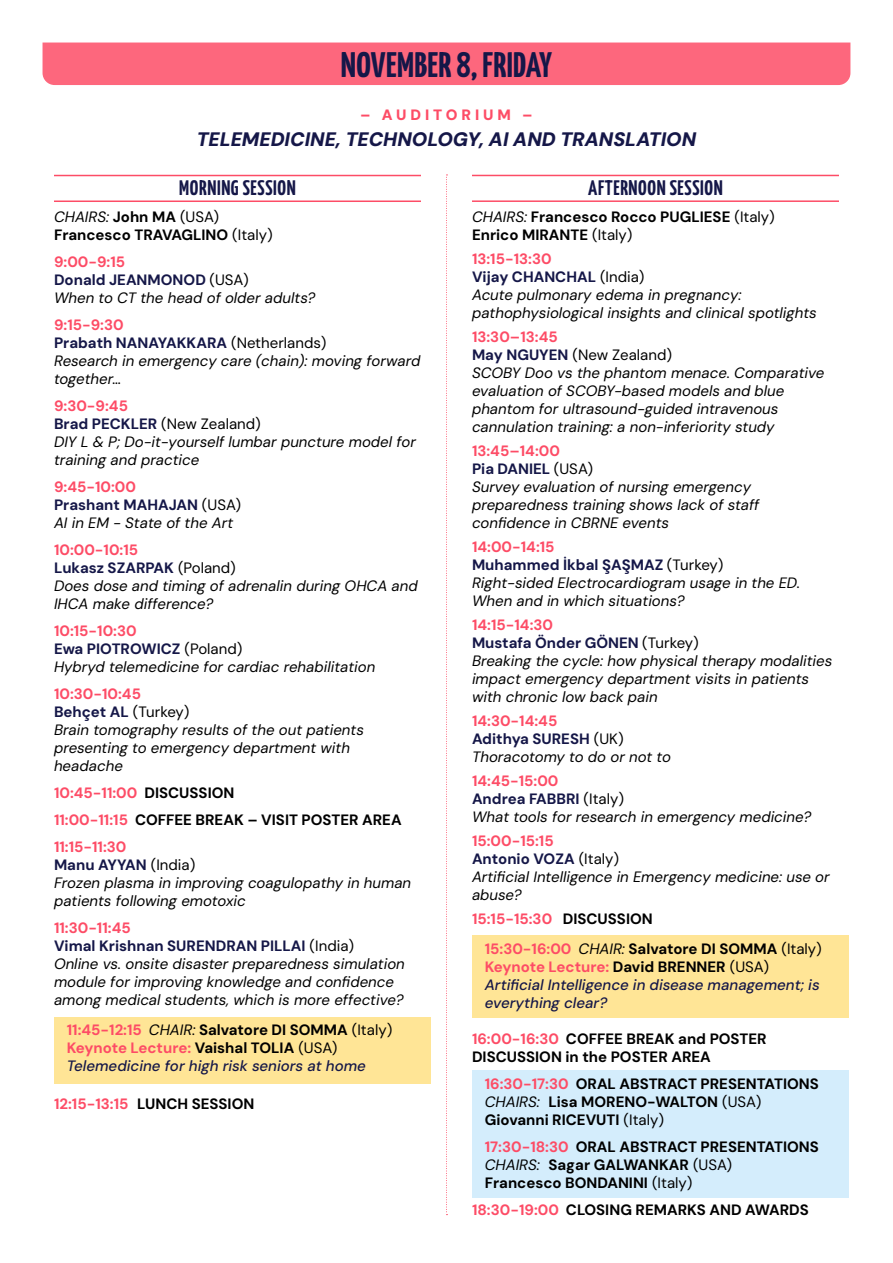
<style>
.page{position:relative;width:893px;height:1263px;background:#fff}
.page>*{position:absolute;margin:0;border:0;box-sizing:border-box;transform-origin:0 0}
.t1{font:700 35.55px "Yanone Kaffeesatz";letter-spacing:.01em;color:#151748}
.t2{font:700 21px "Yanone Kaffeesatz";letter-spacing:.03em;color:#151748}
.t3{font:italic 900 19.5px "DM Sans";color:#151748}
.t4{font:italic 15px/18px "DM Sans";color:#000}
.t5{font:700 15px/18px "DM Sans";color:#000}
.t6{font:italic 500 15px/18px "DM Sans";color:#151748}
.t7{font:700 15px/27px "DM Sans";color:#fd4c66}
.t8{font:900 15px "DM Sans";letter-spacing:.26em;color:#fd4c66}
.s1{font-weight:400;font-style:italic}
.s2{font-weight:400}
.s3{font-weight:700;font-style:normal;color:#fd4c66}
.s4{font-weight:700;font-style:normal;color:#151748}
.s5{font-style:normal}
.s6{font-weight:700;font-style:normal;color:#000}
.s7{font-weight:400;font-style:normal;color:#000}
.s8{color:#fd4c66}
</style>
<div class="page">
<div style="left:472px;top:935px;width:377px;height:83px;background:#ffe596"></div>
<div style="left:472px;top:1070px;width:377px;height:64px;background:#d4edfc"></div>
<div style="left:472px;top:1134px;width:377px;height:64px;background:#d4edfc"></div>
<div style="left:54px;top:1017px;width:377px;height:67px;background:#ffe596"></div>
<hr style="left:54px;top:175px;width:367px;height:1px;background:#fd4c66">
<hr style="left:54px;top:200px;width:367px;height:2px;background:#fd4c66">
<hr style="left:472px;top:175px;width:367px;height:1px;background:#fd4c66">
<hr style="left:472px;top:200px;width:367px;height:2px;background:#fd4c66">
<div style="left:43px;top:43px;width:807px;height:42px;background:#fd677d"></div>
<svg style="left:446px;top:175px;width:1px;height:1040px"></svg>
<h1 class="t1" style="left:341px;top:39px;width:213px">NOVEMBER8,FRIDAY</h1>
<p class="t8" style="left:522px;top:105px;width:12px">–</p>
<p class="t8" style="left:382px;top:105px;width:131px">AUDITORIUM</p>
<p class="t8" style="left:360px;top:105px;width:12px">–</p>
<h3 class="t3" style="left:197px;top:127px;width:501px">TELEMEDICINE, TECHNOLOGY, AI AND TRANSLATION</h3>
<h2 class="t2" style="left:179px;top:173px;width:118px">MORNING SESSION</h2>
<p class="t5" style="left:54px;top:208px;width:220px"><span class="s1">CHAIRS:</span> John MA <span class="s2">(USA(<br></span>Francesco TRAVAGLINO <span class="s2">(Italy(</span></p>
<p class="t4" style="left:54px;top:253px;width:263px"><span class="s3">9:00-9:15<br></span><span class="s4">Donald JEANMONOD</span> <span class="s5">(USA(<br></span>When to CT the head of older adults?</p>
<p class="t4" style="left:54px;top:316px;width:368px"><span class="s3">9:15-9:30<br></span><span class="s4">Prabath NANAYAKKARA</span> <span class="s5">(Netherlands(<br></span>Research in emergency care (chain :) moving forward together...</p>
<p class="t4" style="left:54px;top:397px;width:364px"><span class="s3">9:30-9:45<br></span><span class="s4">Brad PECKLER</span> <span class="s5">(New Zealand(<br></span>DIY L &amp; P; Do-it-yourself lumbar puncture model for training and practice</p>
<p class="t4" style="left:54px;top:478px;width:189px"><span class="s3">9:45-10:00<br></span><span class="s4">Prashant MAHAJAN</span> <span class="s5">(USA(<br></span>AI in EM - State of the Art</p>
<p class="t4" style="left:54px;top:541px;width:365px"><span class="s3">10:00-10:15<br></span><span class="s4">Lukasz SZARPAK</span> <span class="s5">(Poland(<br></span>Does dose and timing of adrenalin during OHCA and<br>IHCA make difference?</p>
<p class="t4" style="left:54px;top:622px;width:323px"><span class="s3">10:15-10:30<br></span><span class="s4">Ewa PIOTROWICZ</span> <span class="s5">(Poland(<br></span>Hybryd telemedicine for cardiac rehabilitation</p>
<p class="t4" style="left:54px;top:685px;width:311px"><span class="s3">10:30-10:45<br></span><span class="s4">Behçet AL</span> <span class="s5">(Turkey(<br></span>Brain tomography results of the out patients presenting to emergency department with headache</p>
<p class="t5" style="left:144px;top:784px;width:91px">DISCUSSION</p>
<p class="t7" style="left:54px;top:779px;width:85px">10:45-11:00</p>
<p class="t5" style="left:135px;top:811px;width:268px">COFFEE BREAK – VISIT POSTER AREA</p>
<p class="t7" style="left:54px;top:806px;width:76px">11:00-11:15<br>11:15-11:30</p>
<p class="t4" style="left:54px;top:856px;width:359px"><span class="s4">Manu AYYAN</span> <span class="s5">(India(<br></span>Frozen plasma in improving coagulopathy in human patients following emotoxic</p>
<p class="t4" style="left:54px;top:919px;width:352px"><span class="s3">11:30-11:45<br></span><span class="s4">Vimal Krishnan SURENDRAN PILLAI</span> <span class="s5">(India(<br></span>Online vs. onsite disaster preparedness simulation module for improving knowledge and confidence among medical students, which is more effective?</p>
<p class="t5" style="left:149px;top:1021px;width:245px"><span class="s1">CHAIR:</span> Salvatore DI SOMMA <span class="s2">(Italy(</span></p>
<p class="t6" style="left:67px;top:1020px;width:301px"><span class="s3">11:45-12:15<br>Keynote Lecture:</span> <span class="s6">Vaishal TOLIA</span> <span class="s7">(USA(<br></span>Telemedicine for high risk seniors at home</p>
<p class="t5" style="left:137px;top:1094px;width:119px">LUNCH SESSION</p>
<p class="t7" style="left:54px;top:1090px;width:76px">12:15-13:15</p>
<h2 class="t2" style="left:588px;top:173px;width:136px">AFTERNOON SESSION</h2>
<p class="t5" style="left:472px;top:208px;width:304px"><span class="s1">CHAIRS:</span> Francesco Rocco PUGLIESE <span class="s2">(Italy(<br></span>Enrico MIRANTE <span class="s2">(Italy(</span></p>
<p class="t4" style="left:472px;top:249px;width:346px"><span class="s3">13:15-13:30<br></span><span class="s4">Vijay CHANCHAL</span> <span class="s5">(India(<br></span>Acute pulmonary edema in pregnancy: pathophysiological insights and clinical spotlights</p>
<p class="t4" style="left:472px;top:327px;width:354px"><span class="s3">13:30–13:45<br></span><span class="s4">May NGUYEN</span> <span class="s5">(New Zealand(<br></span>SCOBY Doo vs the phantom menace. Comparative evaluation of SCOBY-based models and blue phantom for ultrasound-guided intravenous cannulation training a: non-inferiority study</p>
<p class="t4" style="left:472px;top:441px;width:289px"><span class="s3">13:45–14:00<br></span><span class="s4">Pia DANIEL</span> <span class="s5">(USA(<br></span>Survey evaluation of nursing emergency preparedness training shows lack of staff confidence in CBRNE events</p>
<p class="t4" style="left:472px;top:537px;width:329px"><span class="s3">14:00-14:15<br></span><span class="s4">Muhammed İkbal ŞAŞMAZ</span> <span class="s5">(Turkey(<br></span>Right-sided Electrocardiogram usage in the ED.<br>When and in which situations?</p>
<p class="t4" style="left:472px;top:615px;width:362px"><span class="s3">14:15-14:30<br></span><span class="s4">Mustafa Önder GÖNEN</span> <span class="s5">(Turkey(<br></span>Breaking the cycle: how physical therapy modalities impact emergency department visits in patients with chronic low back pain</p>
<p class="t4" style="left:472px;top:711px;width:201px"><span class="s3">14:30-14:45<br></span><span class="s4">Adithya SURESH</span> <span class="s5">(UK(<br></span>Thoracotomy to do or not to</p>
<p class="t4" style="left:472px;top:771px;width:341px"><span class="s3">14:45-15:00<br></span><span class="s4">Andrea FABBRI</span> <span class="s5">(Italy(<br></span>What tools for research in emergency medicine?</p>
<p class="t4" style="left:472px;top:831px;width:359px"><span class="s3">15:00-15:15<br></span><span class="s4">Antonio VOZA</span> <span class="s5">(Italy(<br></span>Artificial Intelligence in Emergency medicine: use or abuse?</p>
<p class="t5" style="left:563px;top:910px;width:91px">DISCUSSION</p>
<p class="t7" style="left:472px;top:905px;width:82px">15:15-15:30</p>
<p class="t5" style="left:579px;top:940px;width:245px"><span class="s1">CHAIR:</span> Salvatore DI SOMMA <span class="s2">(Italy(</span></p>
<p class="t6" style="left:485px;top:939px;width:336px"><span class="s3">15:30-16:00<br>Keynote Lecture:</span> <span class="s6">David BRENNER</span> <span class="s7">(USA(<br></span>Artificial Intelligence in disease management; is everything clear?</p>
<p class="t5" style="left:566px;top:1030px;width:202px">COFFEE BREAK and POSTER</p>
<p class="t7" style="left:472px;top:1025px;width:88px">16:00-16:30</p>
<p class="t5" style="left:576px;top:1043px;width:245px;line-height:27px;text-indent:-104px">DISCUSSION in the POSTER AREA<br>ORAL ABSTRACT PRESENTATIONS</p>
<p class="t5" style="left:548px;top:1075px;width:214px;text-indent:-64px"><span class="s8">16:30-17:30<br></span>Lisa MORENO-WALTON <span class="s2">(USA(</span></p>
<p class="t5" style="left:485px;top:1093px;width:181px"><span class="s1">CHAIRS:<br></span>Giovanni RICEVUTI <span class="s2">(Italy(</span></p>
<p class="t5" style="left:576px;top:1138px;width:245px">ORAL ABSTRACT PRESENTATIONS</p>
<p class="t5" style="left:548px;top:1138px;width:185px;text-indent:-64px"><span class="s8">17:30-18:30<br></span>Sagar GALWANKAR <span class="s2">(USA(</span></p>
<p class="t5" style="left:485px;top:1156px;width:209px"><span class="s1">CHAIRS:<br></span>Francesco BONDANINI <span class="s2">(Italy(</span></p>
<p class="t5" style="left:566px;top:1201px;width:244px">CLOSING REMARKS AND AWARDS</p>
<p class="t7" style="left:472px;top:1196px;width:88px">18:30-19:00</p>
</div>
